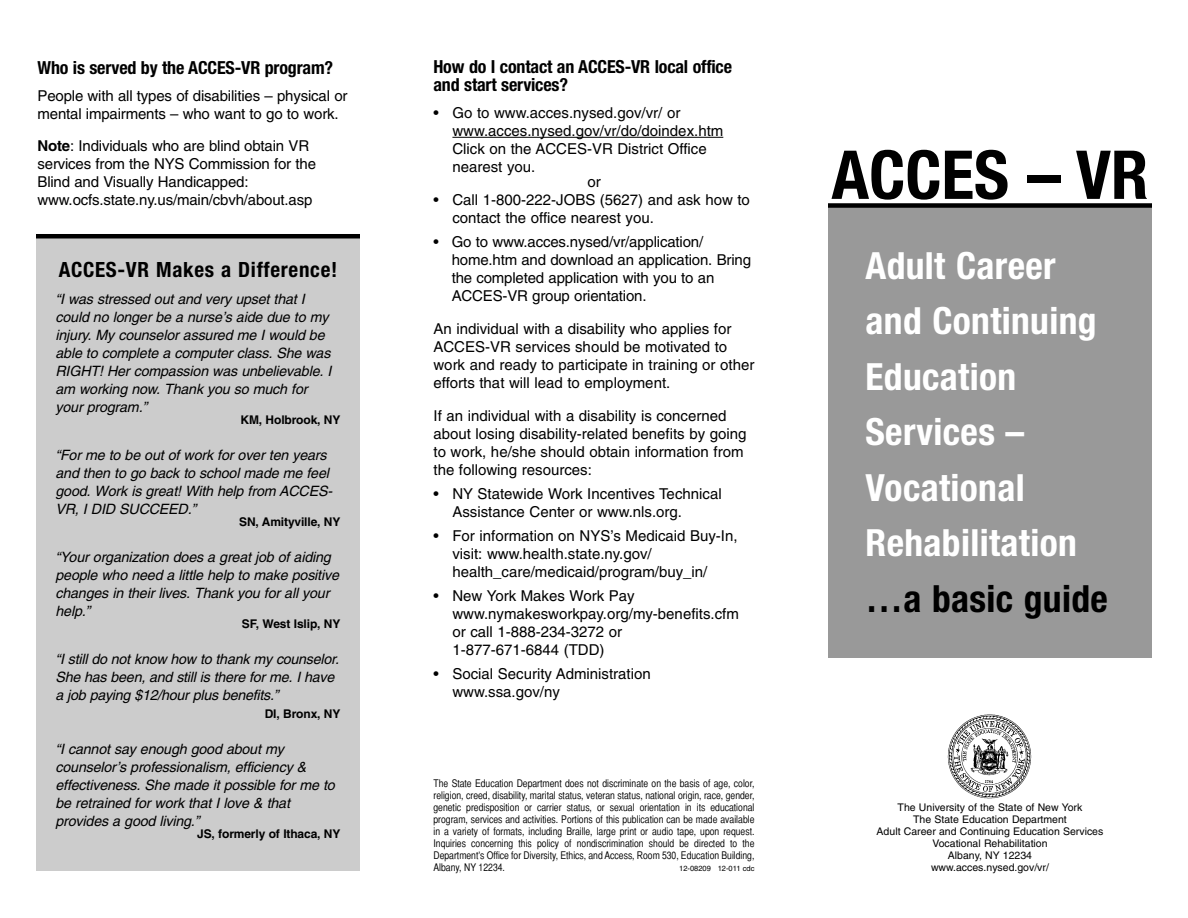
<style>
.page{position:relative;width:1188px;height:918px;background:#fff}
.page>*{position:absolute;margin:0;border:0;box-sizing:border-box;transform-origin:0 0}
.t1{font:700 condensed 67.5px "Helvetica Neue";color:#000}
.t2{font:700 condensed 37.5px/55.5px "Helvetica Neue";letter-spacing:.01em;color:#fff}
.t3{font:700 condensed 37.5px "Helvetica Neue";letter-spacing:.01em;color:#000}
.t4{font:700 condensed 21px "Helvetica Neue";letter-spacing:.035em;color:#000}
.t5{font:700 condensed 18px/18px "Helvetica Neue";letter-spacing:-.01em;color:#000}
.t6{font:15px/18px "Helvetica";color:#000}
.t7{font:italic 14.25px/18px "Helvetica";letter-spacing:-.01em;color:#000}
.t8{font:700 12px "Helvetica";letter-spacing:-.01em;color:#000}
.t9{font:10.5px/12px "Helvetica CY Plain";color:#000;text-align:justify}
.t10{font:10.5px/12px "Helvetica";color:#000;text-align:center}
.t11{font:7.5px "Helvetica";color:#000}
.s1{font-weight:700}
</style>
<div class="page">
<div style="left:36px;top:235px;width:324px;height:636px;background:#ccc"></div>
<hr style="left:452px;top:137px;width:271px;height:1px;background:#000">
<img style="left:947px;top:714px;width:85px;height:85px">
<div style="left:828px;top:205px;width:324px;height:453px;background:#999"></div>
<div style="left:828px;top:203px;width:324px;height:5px;background:#000"></div>
<hr style="left:36px;top:234px;width:324px;height:4px;background:#000">
<p class="t5" style="left:38px;top:59px;width:297px">Who is served by the ACCES-VR program?</p>
<p class="t6" style="left:38px;top:88px;width:312px">People with all types of disabilities – physical or mental impairments – who want to go to work.</p>
<p class="t6" style="left:37px;top:138px;width:280px"><span class="s1">Note</span>: Individuals who are blind obtain VR services from the NYS Commission for the Blind and Visually Handicapped: www.ocfs.state.ny.us/main/cbvh/about.asp</p>
<h3 class="t4" style="left:59px;top:257px;width:280px">ACCES-VR Makes a Difference!</h3>
<p class="t7" style="left:55px;top:291px;width:277px">“I was stressed out and very upset that I could no longer be a nurse’s aide due to my injury. My counselor assured me I would be able to complete a computer class. She was RIGHT! Her compassion was unbelievable. I am working now. Thank you so much for your program.”</p>
<p class="t8" style="left:241px;top:415px;width:101px">KM, Holbrook, NY</p>
<p class="t7" style="left:55px;top:447px;width:279px">“For me to be out of work for over ten years and then to go back to school made me feel good. Work is great! With help from ACCES-VR, I DID SUCCEED.”</p>
<p class="t8" style="left:239px;top:517px;width:103px">SN, Amityville, NY</p>
<p class="t7" style="left:55px;top:549px;width:285px">“Your organization does a great job of aiding people who need a little help to make positive changes in their lives. Thank you for all your help.”</p>
<p class="t8" style="left:242px;top:619px;width:100px">SF, West Islip, NY</p>
<p class="t7" style="left:55px;top:651px;width:285px">“I still do not know how to thank my counselor.<br>She has been, and still is there for me. I have a job paying $12/hour plus benefits.”</p>
<p class="t8" style="left:265px;top:709px;width:77px">DI, Bronx, NY</p>
<p class="t7" style="left:55px;top:741px;width:281px">“I cannot say enough good about my counselor’s professionalism, efficiency &amp; effectiveness. She made it possible for me to be retrained for work that I love &amp; that provides a good living.”</p>
<p class="t8" style="left:197px;top:829px;width:145px">JS, formerly of Ithaca, NY</p>
<p class="t5" style="left:434px;top:57px;width:300px">How do I contact an ACCES-VR local office and start services?</p>
<p class="t6" style="left:452px;top:105px;width:272px;text-indent:-19px">• Go to www.acces.nysed.gov/vr/ or www.acces.nysed.gov/vr/do/doindex.htm<br>Click on the ACCES-VR District Office nearest you.</p>
<p class="t6" style="left:587px;top:174px;width:15px">or</p>
<p class="t6" style="left:452px;top:192px;width:299px;text-indent:-19px">• Call 1-800-222-JOBS (5627) and ask how to contact the office nearest you.</p>
<p class="t6" style="left:452px;top:234px;width:301px;text-indent:-18px">• Go to www.acces.nysed/vr/application/ home.htm and download an application. Bring the completed application with you to an ACCES-VR group orientation.</p>
<p class="t6" style="left:433px;top:321px;width:322px">An individual with a disability who applies for ACCES-VR services should be motivated to work and ready to participate in training or other efforts that will lead to employment.</p>
<p class="t6" style="left:433px;top:408px;width:314px">If an individual with a disability is concerned about losing disability-related benefits by going to work, he/she should obtain information from the following resources:</p>
<p class="t6" style="left:452px;top:486px;width:271px;text-indent:-19px">• NY Statewide Work Incentives Technical<br>Assistance Center or www.nls.org.</p>
<p class="t6" style="left:452px;top:528px;width:287px;text-indent:-19px">• For information on NYS’s Medicaid Buy-In, visit: www.health.state.ny.gov/ health_care/medicaid/program/buy_in/</p>
<p class="t6" style="left:452px;top:588px;width:288px;text-indent:-19px">• New York Makes Work Pay www.nymakesworkpay.org/my-benefits.cfm or call 1-888-234-3272 or<br>1-877-671-6844 (TDD)</p>
<p class="t6" style="left:452px;top:666px;width:200px;text-indent:-19px">• Social Security Administration www.ssa.gov/ny</p>
<p class="t9" style="left:434px;top:777px;width:323px">The State Education Department does not discriminate on the basis of age, color, religion, creed, disability, marital status, veteran status, national origin, race, gender, genetic predisposition or carrier status, or sexual orientation in its educational program, services and activities. Portions of this publication can be made available in a variety of formats, including Braille, large print or audio tape, upon request.<br>Inquiries concerning this policy of nondiscrimination should be directed to the Department’s Office for Diversity, Ethics, and Access, Room 530, Education Building, Albany, NY 12234.</p>
<p class="t11" style="left:679px;top:865px;width:77px">12-08209 12-011 cdc</p>
<h1 class="t1" style="left:832px;top:134px;width:318px">ACCES – VR</h1>
<h2 class="t2" style="left:865px;top:237px;width:233px">Adult Career and Continuing<br>Education<br>Services –<br>Vocational<br>Rehabilitation</h2>
<h2 class="t3" style="left:865px;top:576px;width:244px">…a basic guide</h2>
<p class="t10" style="left:877px;top:803px;width:228px">The University of the State of New York<br>The State Education Department<br>Adult Career and Continuing Education Services<br>Vocational Rehabilitation<br>Albany, NY 12234<br>www.acces.nysed.gov/vr/</p>
</div>
